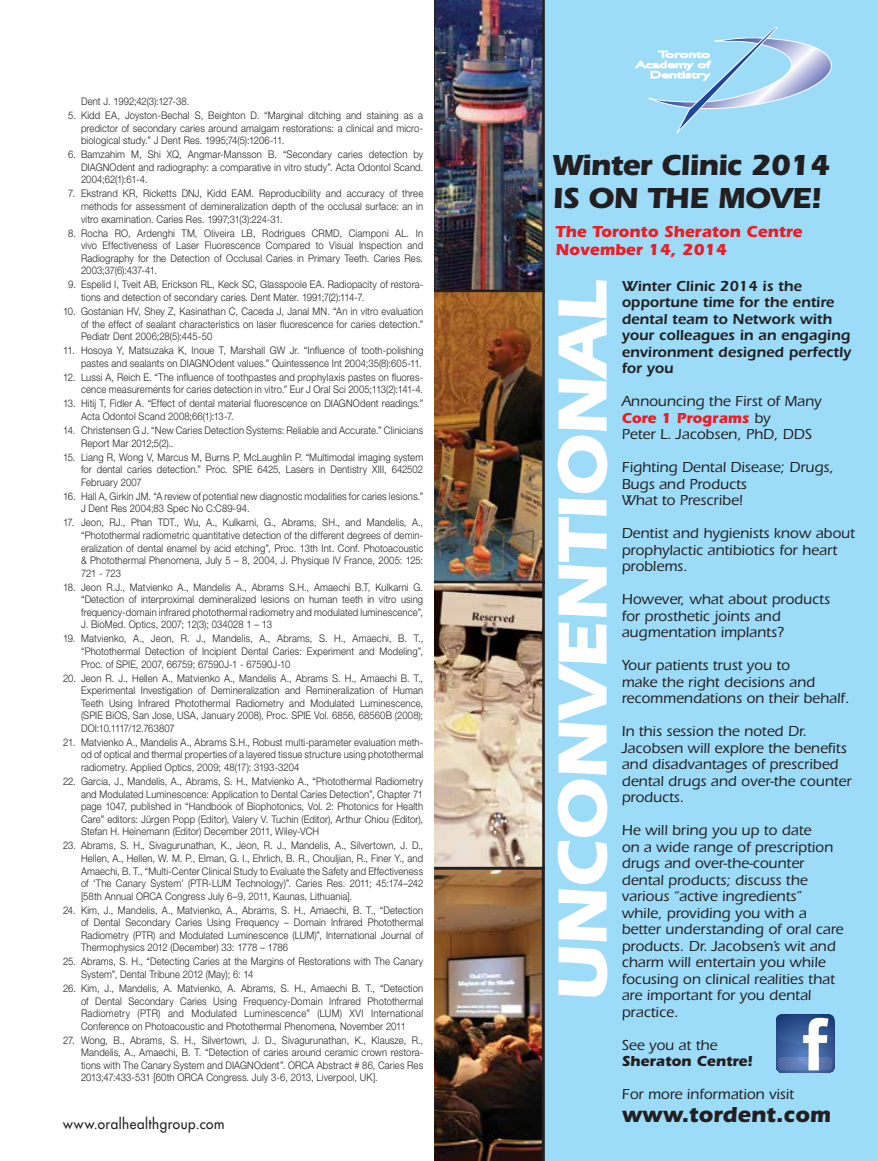
<style>
.page{position:relative;width:878px;height:1161px;background:#fff}
.page>*{position:absolute;margin:0;border:0;box-sizing:border-box;transform-origin:0 0}
.t1{font:700 72px "Itc Eras";letter-spacing:-.02em;color:#fff}
.t2{font:700 30px/33px "Itc Eras";letter-spacing:-.025em;color:#231f20}
.t3{font:700 22.5px "Itc Eras";color:#231f20}
.t4{font:700 16.5px/18px "Itc Eras";color:#ed1d24}
.t5{font:500 15px/16.5px "Itc Eras";color:#231f20}
.t6{font:600 15px/16.5px "Itc Eras";color:#231f20}
.t7{font:700 15px "Itc Eras";color:#231f20}
.t8{font:500 14.1px "Futura Std";letter-spacing:.04em;color:#231f20;scale:.95 1}
.t9{font:300 10.5px/12.6px "Helvetica Neue LT Std";letter-spacing:.015em;color:#231f20;text-align:justify;scale:.9 1}
.t10{font:9.9px/10.2px "Gill Sans";color:#fff;text-align:right;scale:1.59 1}
.s1{font-weight:700;color:#ed1d24}
</style>
<div class="page">
<hr style="left:434px;top:90px;width:1px;height:999px;background:#231f20">
<div style="left:542px;top:0;width:324px;height:1161px;background:#9ddcf9"></div>
<svg style="left:776px;top:1014px;width:58px;height:58px;background:#6580ae"></svg>
<img style="left:435px;top:0;width:110px;height:1161px">
<svg style="left:635px;top:27px;width:196px;height:106px"></svg>
<div style="left:864px;top:0;width:14px;height:1161px;background:#9ddcf9"></div>
<p class="t9" style="left:81px;top:95px;width:122px">Dent J. 1992;42(3):127-38.</p>
<p class="t9" style="left:81px;top:109px;width:382px;text-indent:-13px">5. Kidd EA, Joyston-Bechal S, Beighton D. “Marginal ditching and staining as a predictor of secondary caries around amalgam restorations: a clinical and micro&shy;biological study.” J Dent Res. 1995;74(5):1206-11.</p>
<p class="t9" style="left:81px;top:148px;width:382px;text-indent:-13px">6. Bamzahim M, Shi XQ, Angmar-Mansson B. “Secondary caries detection by DIAGNOdent and radiography: a comparative in vitro study”. Acta Odontol Scand.<br>2004;62(1):61-4.</p>
<p class="t9" style="left:81px;top:187px;width:382px;text-indent:-13px">7. Ekstrand KR, Ricketts DNJ, Kidd EAM. Reproducibility and accuracy of three methods for assessment of demineralization depth of the occlusal surface: an in vitro examination. Caries Res. 1997;31(3):224-31.</p>
<p class="t9" style="left:81px;top:226px;width:382px;text-indent:-13px">8. Rocha RO, Ardenghi TM, Oliveira LB, Rodrigues CRMD, Ciamponi AL. In vivo Effectiveness of Laser Fluorescence Compared to Visual Inspection and Radiography for the Detection of Occlusal Caries in Primary Teeth. Caries Res.<br>2003;37(6):437-41.</p>
<p class="t9" style="left:81px;top:278px;width:382px;text-indent:-13px">9. Espelid I, Tveit AB, Erickson RL, Keck SC, Glasspoole EA. Radiopacity of restora&shy;tions and detection of secondary caries. Dent Mater. 1991;7(2):114-7.</p>
<p class="t9" style="left:81px;top:305px;width:382px;text-indent:-18px">10. Gostanian HV, Shey Z, Kasinathan C, Caceda J, Janal MN. “An in vitro evaluation of the effect of sealant characteristics on laser fluorescence for caries detection.” Pediatr Dent 2006;28(5):445-50</p>
<p class="t9" style="left:63px;top:344px;width:402px;text-align:right">11. Hosoya Y, Matsuzaka K, Inoue T, Marshall GW Jr. “Influence of tooth-polishing pastes and sealants on DIAGNOdent values.” Quintessence Int 2004;35(8):605-11.</p>
<p class="t9" style="left:63px;top:370px;width:402px;text-align:right">12. Lussi A, Reich E. “The influence of toothpastes and prophylaxis pastes on fluores&shy;cence measurements for caries detection in vitro.” Eur J Oral Sci 2005;113(2):141-4.</p>
<p class="t9" style="left:81px;top:397px;width:382px;text-indent:-18px">13. Hitij T, Fidler A. “Effect of dental material fluorescence on DIAGNOdent readings.”<br>Acta Odontol Scand 2008;66(1):13-7.</p>
<p class="t9" style="left:81px;top:424px;width:382px;text-indent:-18px">14. Christensen G J. “New Caries Detection Systems: Reliable and Accurate.” Clinicians<br>Report Mar 2012;5(2)..</p>
<p class="t9" style="left:81px;top:450px;width:382px;text-indent:-18px">15. Liang R, Wong V, Marcus M, Burns P, McLaughlin P. “Multimodal imaging system for dental caries detection.” Proc. SPIE 6425, Lasers in Dentistry XIII, 642502<br>February 2007</p>
<p class="t9" style="left:81px;top:490px;width:381px;text-indent:-18px">16. Hall A, Girkin JM. “A review of potential new diagnostic modalities for caries lesions.”<br>J Dent Res 2004;83 Spec No C:C89-94.</p>
<p class="t9" style="left:81px;top:516px;width:382px;text-indent:-18px">17. Jeon, RJ., Phan TDT., Wu, A., Kulkarni, G., Abrams, SH., and Mandelis, A., “Photothermal radiometric quantitative detection of the different degrees of demin&shy;eralization of dental enamel by acid etching”, Proc. 13th Int. Conf. Photoacoustic &amp; Photothermal Phenomena, July 5 – 8, 2004, J. Physique IV France, 2005: 125:<br>721 - 723</p>
<p class="t9" style="left:81px;top:580px;width:382px;text-indent:-18px">18. Jeon R.J., Matvienko A., Mandelis A., Abrams S.H., Amaechi B.T, Kulkarni G. “Detection of interproximal demineralized lesions on human teeth in vitro using frequency-domain infrared photothermal radiometry and modulated luminescence”, J. BioMed. Optics, 2007; 12(3); 034028 1 – 13</p>
<p class="t9" style="left:81px;top:632px;width:382px;text-indent:-18px">19. Matvienko, A., Jeon, R. J., Mandelis, A., Abrams, S. H., Amaechi, B. T., “Photothermal Detection of Incipient Dental Caries: Experiment and Modeling”, Proc. of SPIE, 2007, 66759; 67590J-1 - 67590J-10</p>
<p class="t9" style="left:81px;top:671px;width:382px;text-indent:-18px">20. Jeon R. J., Hellen A., Matvienko A., Mandelis A., Abrams S. H., Amaechi B. T., Experimental Investigation of Demineralization and Remineralization of Human Teeth Using Infrared Photothermal Radiometry and Modulated Luminescence, (SPIE BiOS, San Jose, USA, January 2008), Proc. SPIE Vol. 6856, 68560B (2008); DOI:10.1117/12.763807</p>
<p class="t9" style="left:81px;top:736px;width:382px;text-indent:-18px">21. Matvienko A., Mandelis A., Abrams S.H., Robust multi-parameter evaluation meth&shy;od of optical and thermal properties of a layered tissue structure using photothermal radiometry. Applied Optics, 2009; 48(17): 3193-3204</p>
<p class="t9" style="left:81px;top:775px;width:382px;text-indent:-18px">22. Garcia, J., Mandelis, A., Abrams, S. H., Matvienko A., “Photothermal Radiometry and Modulated Luminescence: Application to Dental Caries Detection”, Chapter 71 page 1047, published in “Handbook of Biophotonics, Vol. 2: Photonics for Health Care” editors: Jürgen Popp (Editor), Valery V. Tuchin (Editor), Arthur Chiou (Editor), Stefan H. Heinemann (Editor) December 2011, Wiley-VCH</p>
<p class="t9" style="left:81px;top:839px;width:382px;text-indent:-18px">23. Abrams, S. H., Sivagurunathan, K., Jeon, R. J., Mandelis, A., Silvertown, J. D., Hellen, A., Hellen, W. M. P., Elman, G. I., Ehrlich, B. R., Chouljian, R., Finer Y., and Amaechi, B. T., “Multi-Center Clinical Study to Evaluate the Safety and Effectiveness of ‘The Canary System’ (PTR-LUM Technology)”. Caries Res. 2011; 45:174–242 [58th Annual ORCA Congress July 6–9, 2011, Kaunas, Lithuania].</p>
<p class="t9" style="left:81px;top:903px;width:381px;text-indent:-18px">24. Kim, J., Mandelis, A., Matvienko, A., Abrams, S. H., Amaechi, B. T., “Detection of Dental Secondary Caries Using Frequency – Domain Infrared Photothermal Radiometry (PTR) and Modulated Luminescence (LUM)”, International Journal of Thermophysics 2012 (December) 33: 1778 – 1786</p>
<p class="t9" style="left:81px;top:955px;width:382px;text-indent:-18px">25. Abrams, S. H., “Detecting Caries at the Margins of Restorations with The Canary<br>System”, Dental Tribune 2012 (May); 6: 14</p>
<p class="t9" style="left:81px;top:982px;width:382px;text-indent:-18px">26. Kim, J., Mandelis, A. Matvienko, A. Abrams, S. H., Amaechi B. T., “Detection of Dental Secondary Caries Using Frequency-Domain Infrared Photothermal Radiometry (PTR) and Modulated Luminescence” (LUM) XVI International Conference on Photoacoustic and Photothermal Phenomena, November 2011</p>
<p class="t9" style="left:81px;top:1034px;width:382px;text-indent:-18px">27. Wong, B., Abrams, S. H., Silvertown, J. D., Sivagurunathan, K., Klausze, R., Mandelis, A., Amaechi, B. T. “Detection of caries around ceramic crown restora&shy;tions with The Canary System and DIAGNOdent”. ORCA Abstract # 86, Caries Res 2013;47:433-531 [60th ORCA Congress. July 3-6, 2013, Liverpool, UK].</p>
<h3 class="t8" style="left:63px;top:1115px;width:171px">www.oralhealthgroup.com</h3>
<p class="t10" style="left:635px;top:49px;width:48px">Toronto<br>Academy of<br>Dentistry</p>
<h2 class="t2" style="left:552px;top:148px;width:279px">Winter Clinic 2014<br>IS ON THE MOVE!</h2>
<h3 class="t4" style="left:555px;top:223px;width:248px">The Toronto Sheraton Centre<br>November 14, 2014</h3>
<h1 class="t1" style="left:540px;top:1002px;width:723px;rotate:-90deg">UNCONVENTIONAL</h1>
<h3 class="t6" style="left:621px;top:278px;width:231px">Winter Clinic 2014 is the opportune time for the entire dental team to Network with your colleagues in an engaging environment designed perfectly for you</h3>
<h3 class="t5" style="left:621px;top:393px;width:201px">Announcing the First of Many<br><span class="s1">Core 1 Programs</span> by<br>Peter L. Jacobsen, PhD, DDS</h3>
<h3 class="t5" style="left:621px;top:459px;width:214px">Fighting Dental Disease; Drugs,<br>Bugs and Products<br>What to Prescribe!</h3>
<h3 class="t5" style="left:621px;top:525px;width:235px">Dentist and hygienists know about prophylactic antibiotics for heart problems.</h3>
<h3 class="t5" style="left:621px;top:591px;width:210px">However, what about products for prosthetic joints and augmentation implants?</h3>
<h3 class="t5" style="left:621px;top:657px;width:229px">Your patients trust you to<br>make the right decisions and recommendations on their behalf.</h3>
<h3 class="t5" style="left:621px;top:723px;width:231px">In this session the noted Dr.<br>Jacobsen will explore the benefits and disadvantages of prescribed dental drugs and over-the counter products.</h3>
<p class="t5" style="left:621px;top:822px;width:223px">He will bring you up to date<br>on a wide range of prescription drugs and over-the-counter dental products; discuss the various “active ingredients” while, providing you with a better understanding of oral care products. Dr. Jacobsen’s wit and charm will entertain you while focusing on clinical realities that are important for you dental practice.</p>
<h3 class="t5" style="left:621px;top:1037px;width:97px">See you at the</h3>
<h3 class="t7" style="left:621px;top:1053px;width:132px">Sheraton Centre!</h3>
<h3 class="t5" style="left:621px;top:1086px;width:174px">For more information visit</h3>
<h3 class="t3" style="left:621px;top:1101px;width:210px">www.tordent.com</h3>
</div>
